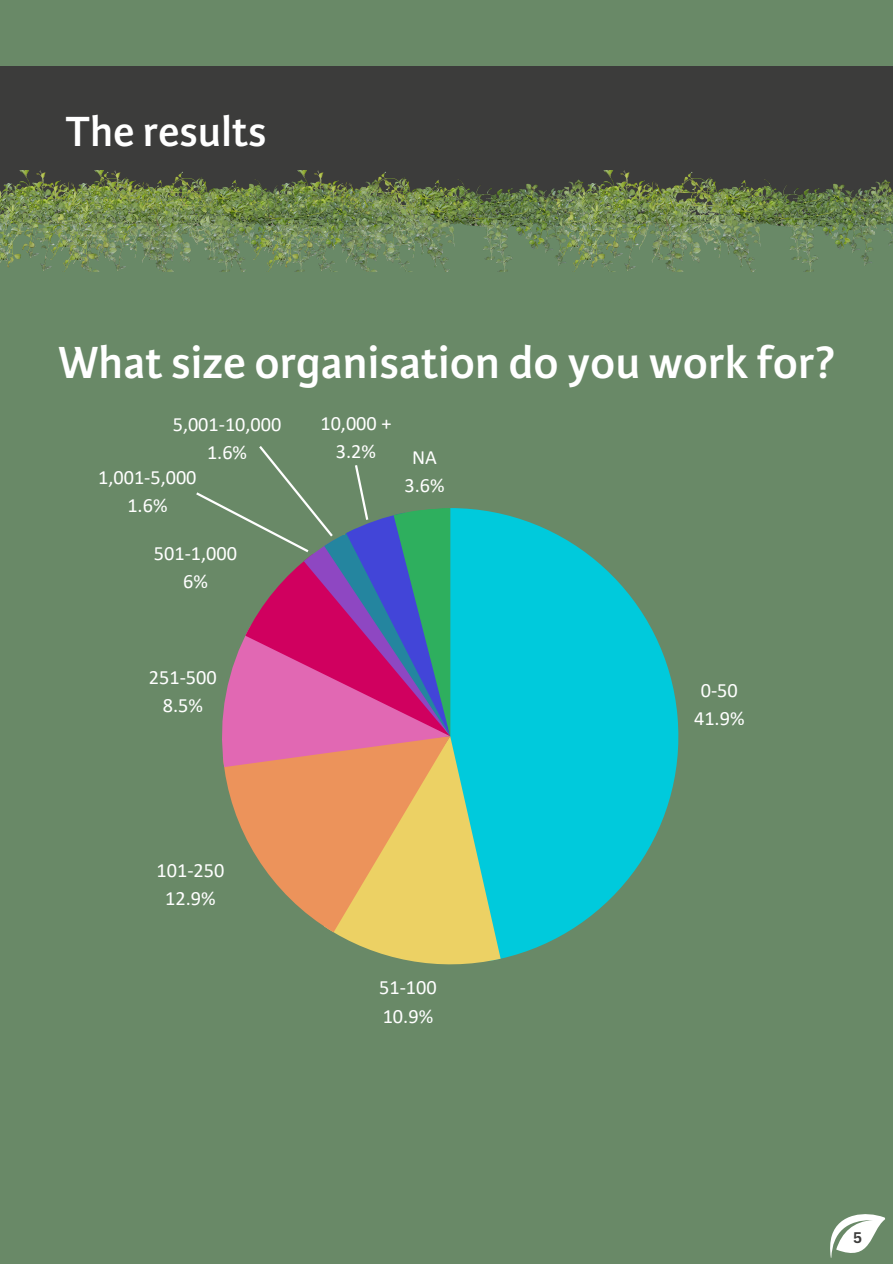
<style>
.page{position:relative;width:893px;height:1264px;background:#fff}
.page>*{position:absolute;margin:0;border:0;box-sizing:border-box;transform-origin:0 0}
.t1{font:600 48px "Karmina Sans";color:#fff}
.t2{font:600 45px "Karmina Sans";color:#fff}
.t3{font:20.25px/28.3px "Calibri";color:#fff;text-align:center}
.t4{font:700 15px "Canva Sans";color:#3c3c3b}
</style>
<div class="page">
<div style="left:0;top:0;width:892px;height:1263px;background:#698967"></div>
<svg style="left:517px;top:518px;width:161px;height:437px;fill:#00cadc"></svg>
<svg style="left:830px;top:1214px;width:55px;height:44px"></svg>
<div style="left:0;top:66px;width:892px;height:149px;background:#3c3c3b"></div>
<img style="left:44px;top:170px;width:365px;height:13px">
<img style="left:569px;top:170px;width:321px;height:13px">
<img style="left:0;top:183px;width:57px;height:88px">
<img style="left:427px;top:183px;width:139px;height:89px">
<img style="left:57px;top:183px;width:370px;height:89px">
<img style="left:566px;top:183px;width:326px;height:89px">
<svg style="left:196px;top:446px;width:321px;height:518px"></svg>
<p class="t2" style="left:65px;top:107px;width:202px">The results</p>
<p class="t1" style="left:58px;top:336px;width:778px">What size organisation do you work for?</p>
<p class="t3" style="left:173px;top:411px;width:110px">5,001-10,000</p>
<p class="t3" style="left:207px;top:440px;width:42px">1.6%</p>
<p class="t3" style="left:98px;top:465px;width:100px">1,001-5,000</p>
<h1 class="t3" style="left:127px;top:493px;width:42px">1.6%</h1>
<p class="t3" style="left:154px;top:540px;width:85px">501-1,000<br>6%</p>
<p class="t3" style="left:149px;top:664px;width:69px">251-500<br>8.5%</p>
<p class="t3" style="left:320px;top:411px;width:72px">10,000 +<br>3.2%</p>
<h1 class="t3" style="left:396px;top:439px;width:42px">NA<br>3.6%</h1>
<p class="t3" style="left:404px;top:444px;width:42px">NA<br>3.6%</p>
<p class="t3" style="left:156px;top:857px;width:69px">101-250<br>12.9%</p>
<p class="t3" style="left:379px;top:975px;width:59px;text-align:left">51-100<br>10.9%</p>
<p class="t3" style="left:694px;top:677px;width:52px">0-50<br>41.9%</p>
<p class="t4" style="left:853px;top:1226px;width:11px">5</p>
</div>
